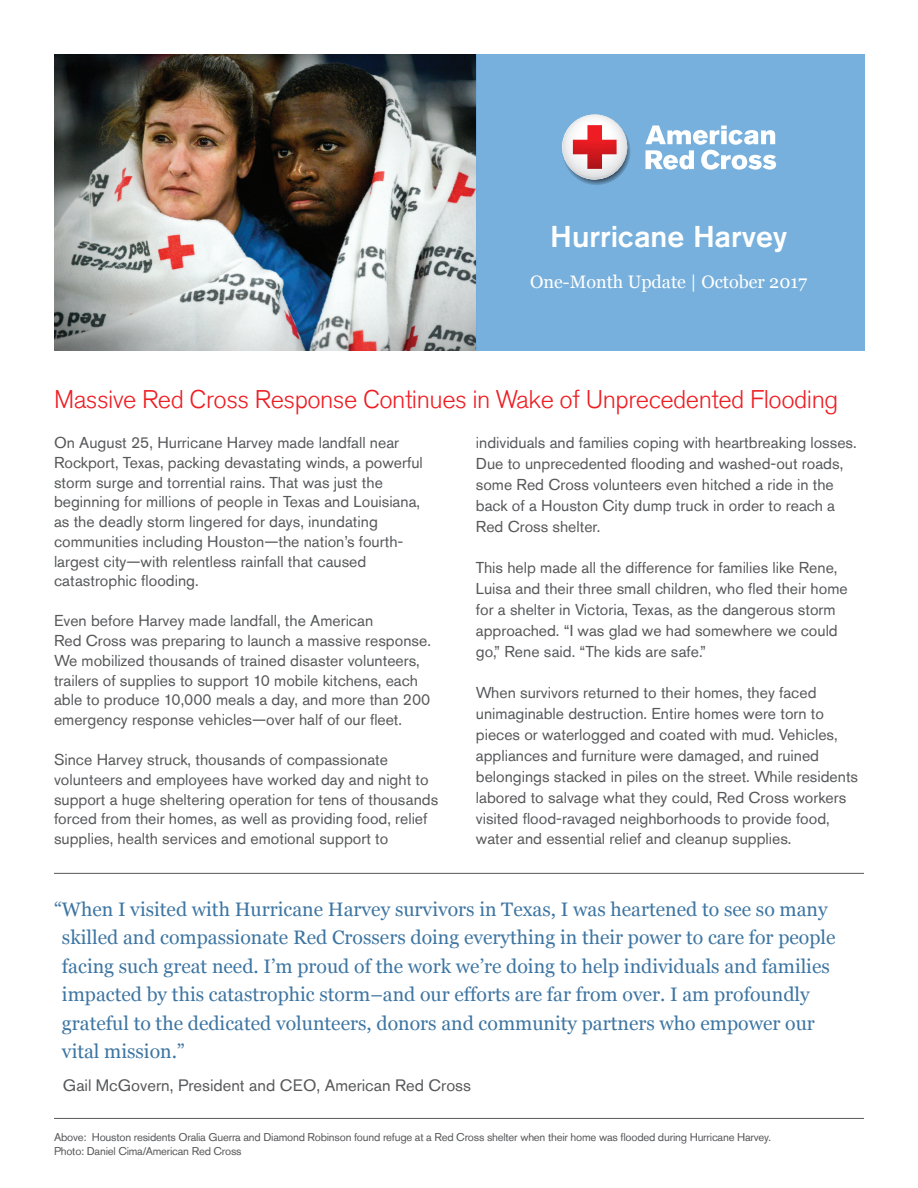
<style>
.page{position:relative;width:918px;height:1188px;background:#fff}
.page>*{position:absolute;margin:0;border:0;box-sizing:border-box;transform-origin:0 0}
.t1{font:500 30px "Akzidenz Grotesk Std";color:#fff}
.t2{font:300 25.5px "Akzidenz Grotesk Std";letter-spacing:-.02em;color:#ee1d23}
.t3{font:19.5px/28.5px "Georgia";color:#3d75a2}
.t4{font:18px "Georgia";color:#fff}
.t5{font:16.5px "Akzidenz Grotesk Std";color:#57585a}
.t6{font:15.75px/19.8px "Akzidenz Grotesk Std";color:#57585a}
.t7{font:11.25px/13.5px "Akzidenz Grotesk Std";letter-spacing:-.02em;color:#57585a}
</style>
<div class="page">
<img style="left:54px;top:54px;width:422px;height:297px">
<div style="left:476px;top:54px;width:389px;height:297px;background:#77b0dc"></div>
<svg style="left:562px;top:114px;width:69px;height:71px"></svg>
<svg style="left:645px;top:125px;width:131px;height:45px"></svg>
<hr style="left:54px;top:873px;width:810px;height:1px;background:#57585a">
<hr style="left:54px;top:1118px;width:810px;height:1px;background:#57585a">
<h1 class="t1" style="left:550px;top:218px;width:239px">Hurricane Harvey</h1>
<p class="t4" style="left:530px;top:272px;width:278px">One-Month Update | October 2017</p>
<h2 class="t2" style="left:54px;top:385px;width:786px">Massive Red Cross Response Continues in Wake of Unprecedented Flooding</h2>
<p class="t6" style="left:54px;top:433px;width:370px">On August 25, Hurricane Harvey made landfall near Rockport, Texas, packing devastating winds, a powerful storm surge and torrential rains. That was just the beginning for millions of people in Texas and Louisiana, as the deadly storm lingered for days, inundating communities including Houston—the nation’s fourth&shy;largest city—with relentless rainfall that caused catastrophic flooding.</p>
<p class="t6" style="left:54px;top:611px;width:378px">Even before Harvey made landfall, the American<br>Red Cross was preparing to launch a massive response.<br>We mobilized thousands of trained disaster volunteers, trailers of supplies to support 10 mobile kitchens, each able to produce 10,000 meals a day, and more than 200 emergency response vehicles—over half of our fleet.</p>
<p class="t6" style="left:54px;top:750px;width:386px">Since Harvey struck, thousands of compassionate volunteers and employees have worked day and night to support a huge sheltering operation for tens of thousands forced from their homes, as well as providing food, relief supplies, health services and emotional support to</p>
<p class="t6" style="left:476px;top:432px;width:382px;line-height:21px">individuals and families coping with heartbreaking losses.<br>Due to unprecedented flooding and washed-out roads, some Red Cross volunteers even hitched a ride in the back of a Houston City dump truck in order to reach a Red Cross shelter.</p>
<p class="t6" style="left:476px;top:557px;width:373px;line-height:21px">This help made all the difference for families like Rene, Luisa and their three small children, who fled their home for a shelter in Victoria, Texas, as the dangerous storm approached. “I was glad we had somewhere we could go,” Rene said. “The kids are safe.”</p>
<p class="t6" style="left:476px;top:682px;width:384px;line-height:21px">When survivors returned to their homes, they faced unimaginable destruction. Entire homes were torn to pieces or waterlogged and coated with mud. Vehicles, appliances and furniture were damaged, and ruined belongings stacked in piles on the street. While residents labored to salvage what they could, Red Cross workers visited flood-ravaged neighborhoods to provide food, water and essential relief and cleanup supplies.</p>
<p class="t3" style="left:62px;top:895px;width:775px;text-indent:-8px">“When I visited with Hurricane Harvey survivors in Texas, I was heartened to see so many skilled and compassionate Red Crossers doing everything in their power to care for people facing such great need. I’m proud of the work we’re doing to help individuals and families impacted by this catastrophic storm–and our efforts are far from over. I am profoundly grateful to the dedicated volunteers, donors and community partners who empower our vital mission.”</p>
<p class="t5" style="left:63px;top:1076px;width:410px">Gail McGovern, President and CEO, American Red Cross</p>
<p class="t7" style="left:54px;top:1130px;width:718px">Above: Houston residents Oralia Guerra and Diamond Robinson found refuge at a Red Cross shelter when their home was flooded during Hurricane Harvey.<br>Photo: Daniel Cima/American Red Cross</p>
</div>
